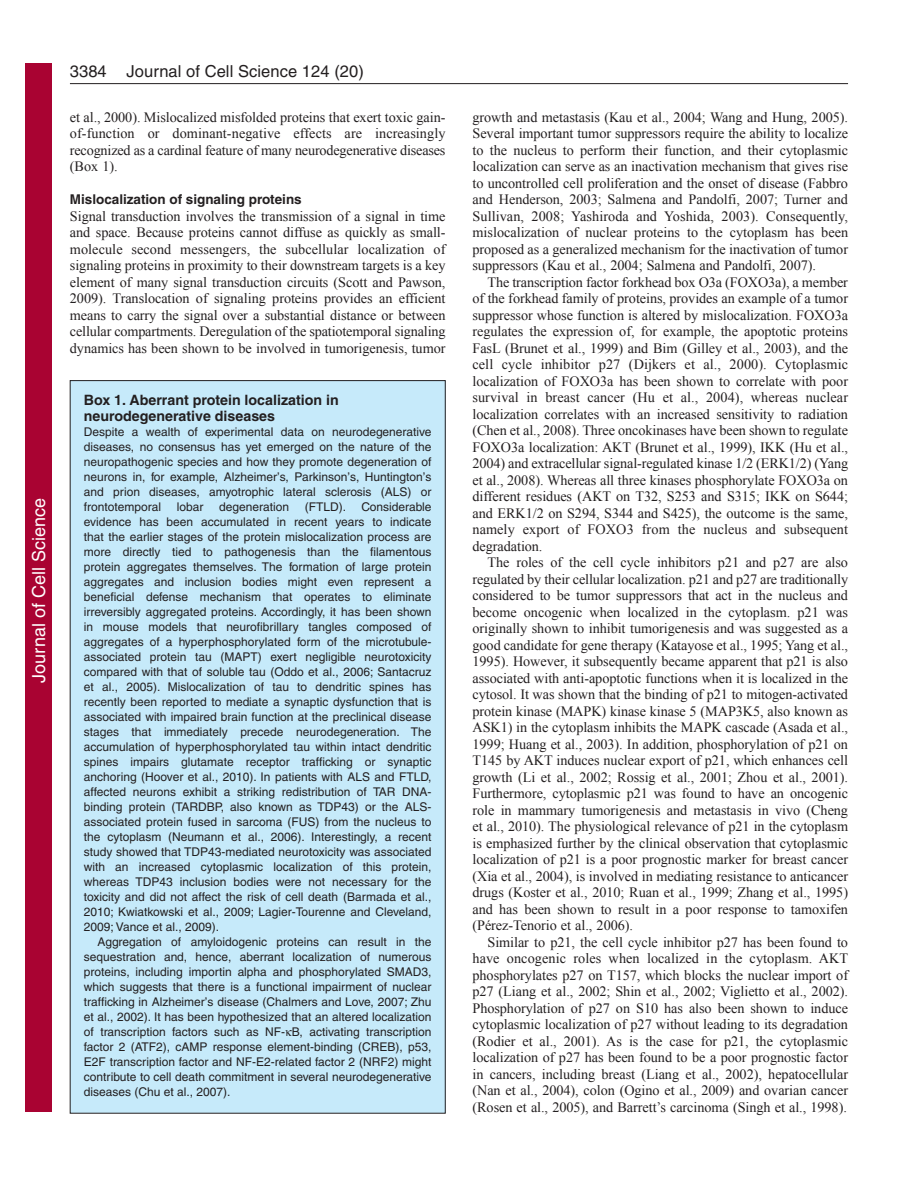
<style>
.page{position:relative;width:918px;height:1188px;background:#fff}
.page>*{position:absolute;margin:0;border:0;box-sizing:border-box;transform-origin:0 0}
.t1{font:18px "Helvetica";color:#fff}
.t2{font:16.5px "Helvetica";letter-spacing:.005em;color:#231f20}
.t3{font:14.25px/16.5px "Times New Roman";letter-spacing:-.005em;color:#231f20;text-align:justify}
.t4{font:700 14.25px/16.5px "Helvetica";color:#231f20}
.t5{font:700 13.5px "Helvetica";color:#231f20}
.t6{font:12px/15px "Helvetica";color:#231f20;text-align:justify}
</style>
<div class="page">
<hr style="left:70px;top:83px;width:778px;height:1px;background:#231f20">
<div style="left:70px;top:381px;width:375px;height:732px;background:#c6eafa"></div>
<div style="left:26px;top:64px;width:26px;height:1048px;background:#a90332"></div>
<p class="t1" style="left:28px;top:683px;width:186px;rotate:-90deg">Journal of Cell Science</p>
<p class="t2" style="left:70px;top:65px;width:295px">3384 Journal of Cell Science 124 (20)</p>
<p class="t3" style="left:70px;top:108px;width:377px">et al., 2000). Mislocalized misfolded proteins that exert toxic gain&shy;of-function or dominant-negative effects are increasingly recognized as a cardinal feature of many neurodegenerative diseases (Box 1).</p>
<p class="t5" style="left:70px;top:194px;width:233px">Mislocalization of signaling proteins</p>
<p class="t3" style="left:70px;top:207px;width:377px">Signal transduction involves the transmission of a signal in time and space. Because proteins cannot diffuse as quickly as small&shy;molecule second messengers, the subcellular localization of signaling proteins in proximity to their downstream targets is a key element of many signal transduction circuits (Scott and Pawson, 2009). Translocation of signaling proteins provides an efficient means to carry the signal over a substantial distance or between cellular compartments. Deregulation of the spatiotemporal signaling dynamics has been shown to be involved in tumorigenesis, tumor</p>
<p class="t4" style="left:84px;top:393px;width:256px">Box 1. Aberrant protein localization in neurodegenerative diseases</p>
<p class="t6" style="left:84px;top:426px;width:349px">Despite a wealth of experimental data on neurodegenerative diseases, no consensus has yet emerged on the nature of the neuropathogenic species and how they promote degeneration of neurons in, for example, Alzheimer’s, Parkinson’s, Huntington’s and prion diseases, amyotrophic lateral sclerosis (ALS) or frontotemporal</p>
<p class="t6" style="left:84px;top:501px;width:349px;text-indent:277px">Considerable evidence has been accumulated in recent years to indicate that the earlier stages of the protein mislocalization process are more directly tied to pathogenesis than the filamentous protein aggregates themselves. The formation of large protein aggregates and inclusion bodies might even represent a beneficial defense mechanism that operates to eliminate irreversibly aggregated proteins. Accordingly, it has been shown in mouse models that neurofibrillary tangles composed of aggregates of a hyperphosphorylated form of the microtubule&shy;associated protein tau (MAPT) exert negligible neurotoxicity compared with that of soluble tau (Oddo et al., 2006; Santacruz et al., 2005). Mislocalization of tau to dendritic spines has recently been reported to mediate a synaptic dysfunction that is associated with impaired brain function at the preclinical disease stages that immediately precede neurodegeneration. The accumulation of hyperphosphorylated tau within intact dendritic spines impairs glutamate receptor trafficking or synaptic anchoring (Hoover et al., 2010). In patients with ALS and FTLD, affected neurons exhibit a striking redistribution of TAR DNA&shy;binding protein (TARDBP, also known as TDP43) or the ALS&shy;associated protein fused in sarcoma (FUS) from the nucleus to the cytoplasm (Neumann et al., 2006). Interestingly, a recent study showed that TDP43-mediated neurotoxicity was associated with an increased cytoplasmic localization of this protein, whereas TDP43 inclusion bodies were not necessary for the toxicity and did not affect the risk of cell death (Barmada et al., 2010; Kwiatkowski et al., 2009; Lagier-Tourenne and Cleveland, 2009; Vance et al., 2009).</p>
<p class="t6" style="left:84px;top:936px;width:349px;text-indent:14px">Aggregation of amyloidogenic proteins can result in the sequestration and, hence, aberrant localization of numerous proteins, including importin alpha and phosphorylated SMAD3, which suggests that there is a functional impairment of nuclear trafficking in Alzheimer’s disease (Chalmers and Love, 2007; Zhu et al., 2002). It has been hypothesized that an altered localization of transcription factors such as NF- B, activating transcription factor 2 (ATF2), cAMP response element-binding (CREB), p53, E2F transcription factor and NF-E2-related factor 2 (NRF2) might contribute to cell death commitment in several neurodegenerative diseases (Chu et al., 2007).</p>
<p class="t6" style="left:177px;top:501px;width:28px">lobar</p>
<p class="t6" style="left:219px;top:501px;width:71px">degeneration</p>
<p class="t6" style="left:305px;top:501px;width:43px">(FTLD).</p>
<p class="t3" style="left:473px;top:108px;width:377px">growth and metastasis (Kau et al., 2004; Wang and Hung, 2005).<br>Several important tumor suppressors require the ability to localize to the nucleus to perform their function, and their cytoplasmic localization can serve as an inactivation mechanism that gives rise to uncontrolled cell proliferation and the onset of disease (Fabbro and Henderson, 2003; Salmena and Pandolfi, 2007; Turner and Sullivan, 2008; Yashiroda and Yoshida, 2003). Consequently, mislocalization of nuclear proteins to the cytoplasm has been proposed as a generalized mechanism for the inactivation of tumor suppressors (Kau et al., 2004; Salmena and Pandolfi, 2007).</p>
<p class="t3" style="left:473px;top:273px;width:377px;text-indent:15px">The transcription factor forkhead box O3a (FOXO3a), a member of the forkhead family of proteins, provides an example of a tumor suppressor whose function is altered by mislocalization. FOXO3a regulates the expression of, for example, the apoptotic proteins FasL (Brunet et al., 1999) and Bim (Gilley et al., 2003), and the cell cycle inhibitor p27 (Dijkers et al., 2000). Cytoplasmic localization of FOXO3a has been shown to correlate with poor survival in breast cancer (Hu et al., 2004), whereas nuclear localization correlates with an increased sensitivity to radiation (Chen et al., 2008). Three oncokinases have been shown to regulate FOXO3a localization: AKT (Brunet et al., 1999), IKK (Hu et al., 2004) and extracellular signal-regulated kinase 1/2 (ERK1/2) (Yang et al., 2008). Whereas all three kinases phosphorylate FOXO3a on different residues (AKT on T32, S253 and S315; IKK on S644; and ERK1/2 on S294, S344 and S425), the outcome is the same, namely export of FOXO3 from the nucleus and subsequent degradation.</p>
<p class="t3" style="left:473px;top:554px;width:377px;text-indent:15px">The roles of the cell cycle inhibitors p21 and p27 are also regulated by their cellular localization. p21 and p27 are traditionally considered to be tumor suppressors that act in the nucleus and become oncogenic when localized in the cytoplasm. p21 was originally shown to inhibit tumorigenesis and was suggested as a good candidate for gene therapy (Katayose et al., 1995; Yang et al., 1995). However, it subsequently became apparent that p21 is also associated with anti-apoptotic functions when it is localized in the cytosol. It was shown that the binding of p21 to mitogen-activated protein kinase (MAPK) kinase kinase 5 (MAP3K5, also known as ASK1) in the cytoplasm inhibits the MAPK cascade (Asada et al., 1999; Huang et al., 2003). In addition, phosphorylation of p21 on T145 by AKT induces nuclear export of p21, which enhances cell growth (Li et al., 2002; Rossig et al., 2001; Zhou et al., 2001).<br>Furthermore, cytoplasmic p21 was found to have an oncogenic role in mammary tumorigenesis and metastasis in vivo (Cheng et al., 2010). The physiological relevance of p21 in the cytoplasm is emphasized further by the clinical observation that cytoplasmic localization of p21 is a poor prognostic marker for breast cancer (Xia et al., 2004), is involved in mediating resistance to anticancer drugs (Koster et al., 2010; Ruan et al., 1999; Zhang et al., 1995) and has been shown to result in a poor response to tamoxifen (Pérez-Tenorio et al., 2006).</p>
<p class="t3" style="left:473px;top:934px;width:377px;text-indent:15px">Similar to p21, the cell cycle inhibitor p27 has been found to have oncogenic roles when localized in the cytoplasm. AKT phosphorylates p27 on T157, which blocks the nuclear import of p27 (Liang et al., 2002; Shin et al., 2002; Viglietto et al., 2002).<br>Phosphorylation of p27 on S10 has also been shown to induce cytoplasmic localization of p27 without leading to its degradation (Rodier et al., 2001). As is the case for p21, the cytoplasmic localization of p27 has been found to be a poor prognostic factor in cancers, including breast (Liang et al., 2002), hepatocellular (Nan et al., 2004), colon (Ogino et al., 2009) and ovarian cancer (Rosen et al., 2005), and Barrett’s carcinoma (Singh et al., 1998).</p>
</div>
